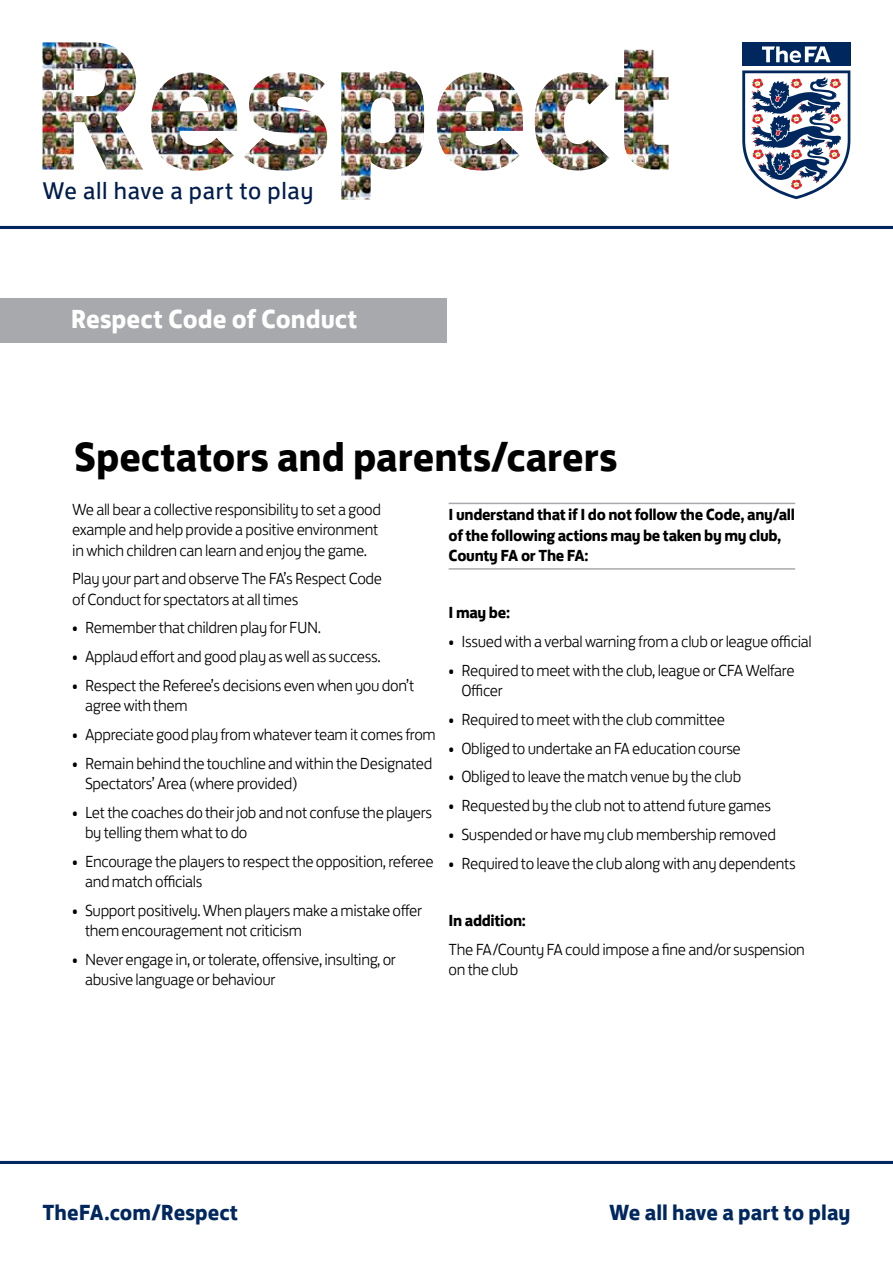
<style>
.page{position:relative;width:893px;height:1263px;background:#fff}
.page>*{position:absolute;margin:0;border:0;box-sizing:border-box;transform-origin:0 0}
.t1{font:700 42px "FS Jack";color:#000}
.t2{font:700 26.85px "FS Jack";color:#fff}
.t3{font:24.75px "FS Jack";letter-spacing:.03em;color:#001d4c}
.t4{font:700 22.5px "FS Jack";color:#00285e}
.t5{font:300 16.5px/20.2px "FS Jack";letter-spacing:-.02em;color:#000}
.t6{font:700 16.5px/20.2px "FS Jack";letter-spacing:-.02em;color:#000}
</style>
<div class="page">
<hr style="left:0;top:1161px;width:893px;height:3px;background:#00285e">
<hr style="left:449px;top:568px;width:346px;height:2px;background:#a7a9ac">
<hr style="left:449px;top:503px;width:346px;height:1px;background:#a7a9ac">
<hr style="left:0;top:226px;width:893px;height:3px;background:#00285e">
<img style="left:43px;top:42px;width:625px;height:157px">
<svg style="left:742px;top:42px;width:109px;height:158px"></svg>
<div style="left:0;top:298px;width:446px;height:44px;background:#a7a9ac"></div>
<h3 class="t3" style="left:43px;top:171px;width:273px">We all have a part to play</h3>
<h2 class="t2" style="left:71px;top:297px;width:288px">Respect Code of Conduct</h2>
<h1 class="t1" style="left:74px;top:421px;width:545px">Spectators and parents/carers</h1>
<p class="t5" style="left:72px;top:498px;width:310px">We all bear a collective responsibility to set a good example and help provide a positive environment in which children can learn and enjoy the game.</p>
<p class="t5" style="left:72px;top:567px;width:311px">Play your part and observe The FA’s Respect Code of Conduct for spectators at all times</p>
<p class="t5" style="left:72px;top:616px;width:250px">• Remember that children play for FUN.</p>
<p class="t5" style="left:72px;top:645px;width:310px">• Applaud effort and good play aswell as success.</p>
<p class="t5" style="left:85px;top:673px;width:331px;text-indent:-13px">• Respect the Referee’s decisions evenwhen you don’t agree with them</p>
<p class="t5" style="left:72px;top:722px;width:365px">• Appreciate good play fromwhateverteamit comes from</p>
<p class="t5" style="left:85px;top:751px;width:349px;text-indent:-13px">• Remain behind the touchline and within the Designated<br>Spectators’ Area (where provided)</p>
<p class="t5" style="left:85px;top:800px;width:349px;text-indent:-13px">• Let the coaches do theirjob and not confuse the players by telling them what to do</p>
<p class="t5" style="left:85px;top:849px;width:350px;text-indent:-13px">• Encourage the players to respect the opposition,referee and match officials</p>
<p class="t5" style="left:85px;top:898px;width:338px;text-indent:-13px">• Support positively. When players make a mistake offer them encouragement not criticism</p>
<p class="t5" style="left:85px;top:947px;width:312px;text-indent:-13px">• Never engage in, ortolerate, offensive, insulting, or abusive language or behaviour</p>
<p class="t6" style="left:449px;top:503px;width:348px">I understand that if I do not follow the Code, any/all of the following actions may be taken by my club,<br>County FA or The FA:</p>
<p class="t6" style="left:449px;top:601px;width:63px">I may be:</p>
<p class="t5" style="left:449px;top:630px;width:365px">• Issuedwith a verbal warning from a club orleague official</p>
<p class="t5" style="left:461px;top:659px;width:335px;text-indent:-13px">• Required to meet with the club, league or CFAWelfare<br>Officer</p>
<p class="t5" style="left:449px;top:708px;width:278px">• Required to meet with the club committee</p>
<p class="t5" style="left:449px;top:736px;width:294px">• Obliged to undertake an FA education course</p>
<p class="t5" style="left:449px;top:765px;width:294px">• Obliged to leave the match venue by the club</p>
<p class="t5" style="left:449px;top:794px;width:324px">• Requested by the club notto attend future games</p>
<p class="t5" style="left:449px;top:823px;width:329px">• Suspended or have my club membership removed</p>
<p class="t5" style="left:449px;top:851px;width:348px">• Required to leave the club along with any dependents</p>
<p class="t6" style="left:449px;top:909px;width:79px">In addition:</p>
<p class="t5" style="left:449px;top:938px;width:358px">The FA/County FAcould impose a fine and/or suspension on the club</p>
<h3 class="t4" style="left:43px;top:1193px;width:197px">TheFA.com/Respect</h3>
<h3 class="t4" style="left:609px;top:1193px;width:243px">We all have a part to play</h3>
</div>
